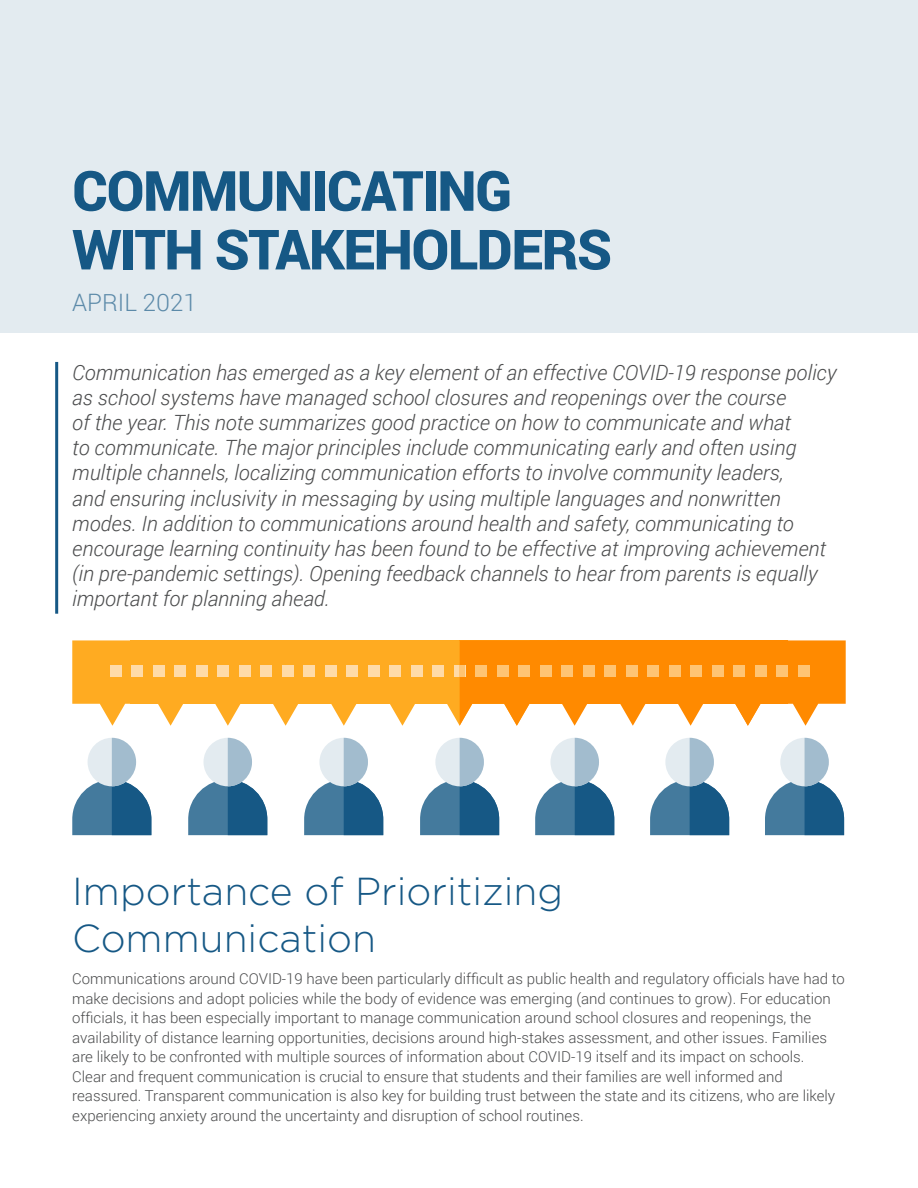
<style>
.page{position:relative;width:918px;height:1188px;background:#fff}
.page>*{position:absolute;margin:0;border:0;box-sizing:border-box;transform-origin:0 0}
.t1{font:900 55.5px "Roboto";letter-spacing:-.025em;color:#165885}
.t2{font:300 39px/46.8px "Gotham";color:#165885}
.t3{font:300 24px "Roboto";color:#5c8aa9}
.t4{font:italic 300 21px/25.2px "Roboto";color:#4b4c4d}
.t5{font:300 15px/19.5px "Roboto";color:#4b4c4d}
</style>
<div class="page">
<div style="left:0;top:0;width:918px;height:332px;background:#e3ebf0"></div>
<hr style="left:55px;top:362px;width:3px;height:252px;background:#165885">
<svg style="left:420px;top:738px;width:79px;height:97px"></svg>
<svg style="left:304px;top:738px;width:79px;height:97px"></svg>
<svg style="left:188px;top:738px;width:79px;height:97px"></svg>
<svg style="left:535px;top:738px;width:79px;height:97px"></svg>
<svg style="left:650px;top:738px;width:79px;height:97px"></svg>
<svg style="left:72px;top:738px;width:79px;height:97px"></svg>
<svg style="left:765px;top:738px;width:79px;height:97px"></svg>
<svg style="left:72px;top:640px;width:774px;height:86px"></svg>
<div style="left:712px;top:665px;width:11px;height:11px;background:#ffc473"></div>
<div style="left:733px;top:665px;width:12px;height:11px;background:#ffc473"></div>
<div style="left:755px;top:665px;width:11px;height:11px;background:#ffc473"></div>
<div style="left:776px;top:665px;width:12px;height:11px;background:#ffc473"></div>
<div style="left:798px;top:665px;width:11px;height:11px;background:#ffc473"></div>
<div style="left:110px;top:665px;width:12px;height:11px;background:#ffdba8"></div>
<div style="left:132px;top:665px;width:11px;height:11px;background:#ffdba8"></div>
<p class="t1" style="left:72px;top:152px;width:441px">COMMUNICATING</p>
<p class="t1" style="left:72px;top:211px;width:541px">WITH STAKEHOLDERS</p>
<p class="t3" style="left:72px;top:286px;width:126px">APRIL 2021</p>
<p class="t4" style="left:72px;top:359px;width:766px">Communication has emerged as a key element of an effective COVID-19 response policy as school systems have managed school closures and reopenings over the course<br>of the year. This note summarizes good practice on how to communicate and what<br>to communicate. The major principles include communicating early and often using multiple channels, localizing communication efforts to involve community leaders,<br>and ensuring inclusivity in messaging by using multiple languages and nonwritten modes. In addition to communications around health and safety, communicating to encourage learning continuity has been found to be effective at improving achievement (in pre-pandemic settings). Opening feedback channels to hear from parents is equally important for planning ahead.</p>
<p class="t2" style="left:72px;top:867px;width:492px">Importance of Prioritizing<br>Communication</p>
<p class="t5" style="left:72px;top:969px;width:774px">Communications around COVID-19 have been particularly difficult as public health and regulatory officials have had to make decisions and adopt policies while the body of evidence was emerging (and continues to grow). For education officials, it has been especially important to manage communication around school closures and reopenings, the availability of distance learning opportunities, decisions around high-stakes assessment, and other issues. Families are likely to be confronted with multiple sources of information about COVID-19 itself and its impact on schools.<br>Clear and frequent communication is crucial to ensure that students and their families are well informed and reassured. Transparent communication is also key for building trust between the state and its citizens, who are likely experiencing anxiety around the uncertainty and disruption of school routines.</p>
</div>
